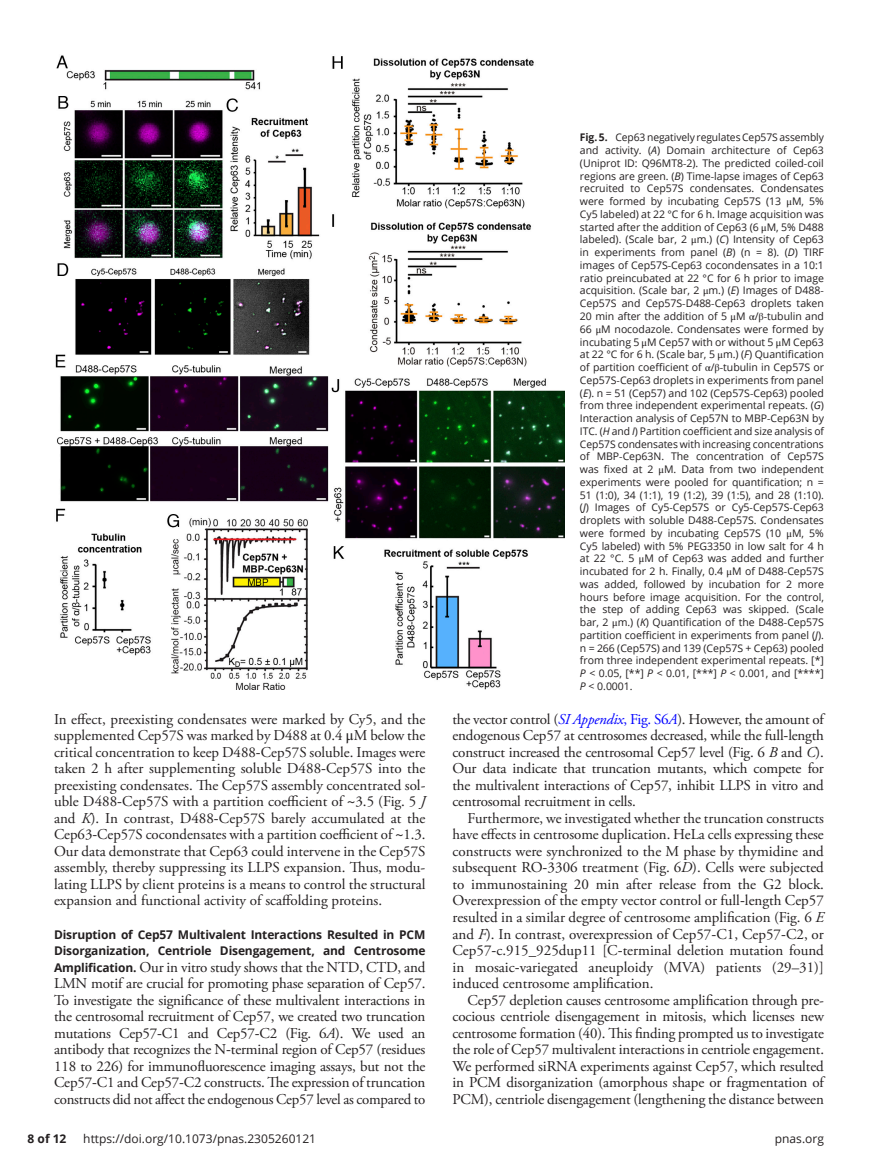
<style>
.page{position:relative;width:878px;height:1175px;background:#fff}
.page>*{position:absolute;margin:0;border:0;box-sizing:border-box;transform-origin:0 0}
.t1{font:15px/16.5px "Adobe Garamond Pro";letter-spacing:-.01em;color:#231f20;text-align:justify}
.t2{font:700 12px/16.5px "Open Sans";letter-spacing:-.015em;color:#231f20}
.t3{font:12px "Open Sans";color:#231f20}
.t4{font:10.5px/12.8px "Open Sans";letter-spacing:-.005em;color:#231f20;text-align:justify}
.s1{font-family:"STIX"}
.s2{font-style:italic}
.s3{font-family:"Open Sans";font-weight:700;font-size:12px}
.s4{font-weight:700}
.s5{font-style:italic;color:#00f}
.s6{color:#00f}
</style>
<div class="page">
<img style="left:55px;top:55px;width:509px;height:635px">
<p class="t1" style="left:54px;top:711px;width:373px">In effect, preexisting condensates were marked by Cy5, and the supplemented Cep57S was marked by D488 at 0.4 <span class="s1">μ</span>M below the critical concentration to keep D488<span class="s1">-</span>Cep57S soluble. Images were taken 2 h after supplementing soluble D488<span class="s1">-</span>Cep57S into the preexisting condensates. The Cep57S assembly concentrated sol&shy;uble D488<span class="s1">-</span>Cep57S with a partition coefficient of <span class="s1">~</span>3.5 (Fig. 5 <span class="s2">J </span>and <span class="s2">K</span>). In contrast, D488<span class="s1">-</span>Cep57S barely accumulated at the Cep63<span class="s1">-</span>Cep57S cocondensates with a partition coefficient of <span class="s1">~</span>1.3.<br>Our data demonstrate that Cep63 could intervene in the Cep57S assembly, thereby suppressing its LLPS expansion. Thus, modu&shy;lating LLPS by client proteins is a means to control the structural expansion and functional activity of scaffolding proteins.</p>
<p class="t2" style="left:54px;top:925px;width:373px">Disruption of Cep57 Multivalent Interactions Resulted in PCM<br>Disorganization, Centriole Disengagement, and Centrosome</p>
<p class="t1" style="left:54px;top:959px;width:373px"><span class="s3">Amplification.</span> Our in vitro study shows that the NTD, CTD, and LMN motif are crucial for promoting phase separation of Cep57.<br>To investigate the significance of these multivalent interactions in the centrosomal recruitment of Cep57, we created two truncation mutations Cep57<span class="s1">-</span>C1 and Cep57<span class="s1">-</span>C2 (Fig. 6<span class="s2">A</span>). We used an antibody that recognizes the N<span class="s1">-</span>terminal region of Cep57 (residues 118 to 226) for immunofluorescence imaging assays, but not the Cep57<span class="s1">-</span>C1 and Cep57<span class="s1">-</span>C2 constructs. The expression of truncation constructs did not affect the endogenous Cep57 level as compared to</p>
<p class="t4" style="left:579px;top:131px;width:245px"><span class="s4">Fig. 5.</span> Cep63 negatively regulates Cep57S assembly and activity. (<span class="s2">A</span>) Domain architecture of Cep63 (Uniprot ID: Q96MT8<span class="s1">-</span>2). The predicted coiled<span class="s1">-</span>coil regions are green. (<span class="s2">B</span>) Time<span class="s1">-</span>lapse images of Cep63 recruited to Cep57S condensates. Condensates were formed by incubating Cep57S (13 <span class="s1">μ</span>M, 5% Cy5 labeled) at 22 °C for 6 h. Image acquisition was started after the addition of Cep63 (6 <span class="s1">μ</span>M, 5% D488 labeled). (Scale bar, 2 <span class="s1">μ</span>m.) (<span class="s2">C</span>) Intensity of Cep63 in experiments from panel (<span class="s2">B</span>) (n = 8). (<span class="s2">D</span>) TIRF images of Cep57S<span class="s1">-</span>Cep63 cocondensates in a 10:1 ratio preincubated at 22 °C for 6 h prior to image acquisition. (Scale bar, 2 <span class="s1">μ</span>m.) (<span class="s2">E</span>) Images of D488<span class="s1">- </span>Cep57S and Cep57S<span class="s1">-</span>D488<span class="s1">-</span>Cep63 droplets taken 20 min after the addition of 5 <span class="s1">μ</span>M <span class="s1">α</span>/<span class="s1">β-</span>tubulin and 66 <span class="s1">μ</span>M nocodazole. Condensates were formed by incubating 5 <span class="s1">μ</span>M Cep57 with or without 5 <span class="s1">μ</span>M Cep63 at 22 °C for 6 h. (Scale bar, 5 <span class="s1">μ</span>m.) (<span class="s2">F</span>) Quantification of partition coefficient of <span class="s1">α</span>/<span class="s1">β-</span>tubulin in Cep57S or Cep57S<span class="s1">-</span>Cep63 droplets in experiments from panel (<span class="s2">E</span>). n = 51 (Cep57) and 102 (Cep57S<span class="s1">-</span>Cep63) pooled from three independent experimental repeats. (<span class="s2">G</span>)<br>Interaction analysis of Cep57N to MBP<span class="s1">-</span>Cep63N by ITC. (<span class="s2">H</span> and <span class="s2">I</span>) Partition coefficient and size analysis of Cep57S condensates with increasing concentrations of MBP<span class="s1">-</span>Cep63N. The concentration of Cep57S was fixed at 2 <span class="s1">μ</span>M. Data from two independent experiments were pooled for quantification; n = 51 (1:0), 34 (1:1), 19 (1:2), 39 (1:5), and 28 (1:10). (<span class="s2">J</span>) Images of Cy5<span class="s1">-</span>Cep57S or Cy5<span class="s1">-</span>Cep57S<span class="s1">-</span>Cep63 droplets with soluble D488<span class="s1">-</span>Cep57S. Condensates were formed by incubating Cep57S (10 <span class="s1">μ</span>M, 5% Cy5 labeled) with 5% PEG3350 in low salt for 4 h at 22 °C. 5 <span class="s1">μ</span>M of Cep63 was added and further incubated for 2 h. Finally, 0.4 <span class="s1">μ</span>M of D488<span class="s1">-</span>Cep57S was added, followed by incubation for 2 more hours before image acquisition. For the control, the step of adding Cep63 was skipped. (Scale bar, 2 <span class="s1">μ</span>m.) (<span class="s2">K</span>) Quantification of the D488<span class="s1">-</span>Cep57S partition coefficient in experiments from panel (<span class="s2">J</span>). n = 266 (Cep57S) and 139 (Cep57S + Cep63) pooled from three independent experimental repeats. [*] <span class="s2">P</span> &lt; 0.05, [**] <span class="s2">P</span> &lt; 0.01, [***] <span class="s2">P</span> &lt; 0.001, and [****] <span class="s2">P</span> &lt; 0.0001.</p>
<p class="t1" style="left:452px;top:711px;width:373px">the vector control (<span class="s5">SI Appendix</span><span class="s6">, Fig. S6</span><span class="s5">A</span>). However, the amount of endogenous Cep57 at centrosomes decreased, while the full<span class="s1">-</span>length construct increased the centrosomal Cep57 level (Fig. 6 <span class="s2">B</span> and <span class="s2">C</span>).<br>Our data indicate that truncation mutants, which compete for the multivalent interactions of Cep57, inhibit LLPS in vitro and centrosomal recruitment in cells.</p>
<p class="t1" style="left:452px;top:810px;width:373px;text-indent:15px">Furthermore, we investigated whether the truncation constructs have effects in centrosome duplication. HeLa cells expressing these constructs were synchronized to the M phase by thymidine and subsequent RO<span class="s1">-</span>3306 treatment (Fig. 6<span class="s2">D</span>). Cells were subjected to immunostaining 20 min after release from the G2 block.<br>Overexpression of the empty vector control or full<span class="s1">-</span>length Cep57 resulted in a similar degree of centrosome amplification (Fig. 6 <span class="s2">E </span>and <span class="s2">F</span>). In contrast, overexpression of Cep57<span class="s1">-</span>C1, Cep57<span class="s1">-</span>C2, or Cep57<span class="s1">-</span>c.915_925dup11 [C<span class="s1">-</span>terminal deletion mutation found in mosaic<span class="s1">-</span>variegated aneuploidy (MVA) patients (29–31)] induced centrosome amplification.</p>
<p class="t1" style="left:452px;top:992px;width:373px;text-indent:15px">Cep57 depletion causes centrosome amplification through pre&shy;cocious centriole disengagement in mitosis, which licenses new centrosome formation (40). This finding prompted us to investigate the role of Cep57 multivalent interactions in centriole engagement.<br>We performed siRNA experiments against Cep57, which resulted in PCM disorganization (amorphous shape or fragmentation of PCM), centriole disengagement (lengthening the distance between</p>
<p class="t2" style="left:28px;top:1130px;width:40px">8 of 12</p>
<p class="t3" style="left:83px;top:1130px;width:234px">https://doi.org/10.1073/pnas.2305260121</p>
<p class="t3" style="left:774px;top:1130px;width:51px">pnas.org</p>
</div>
